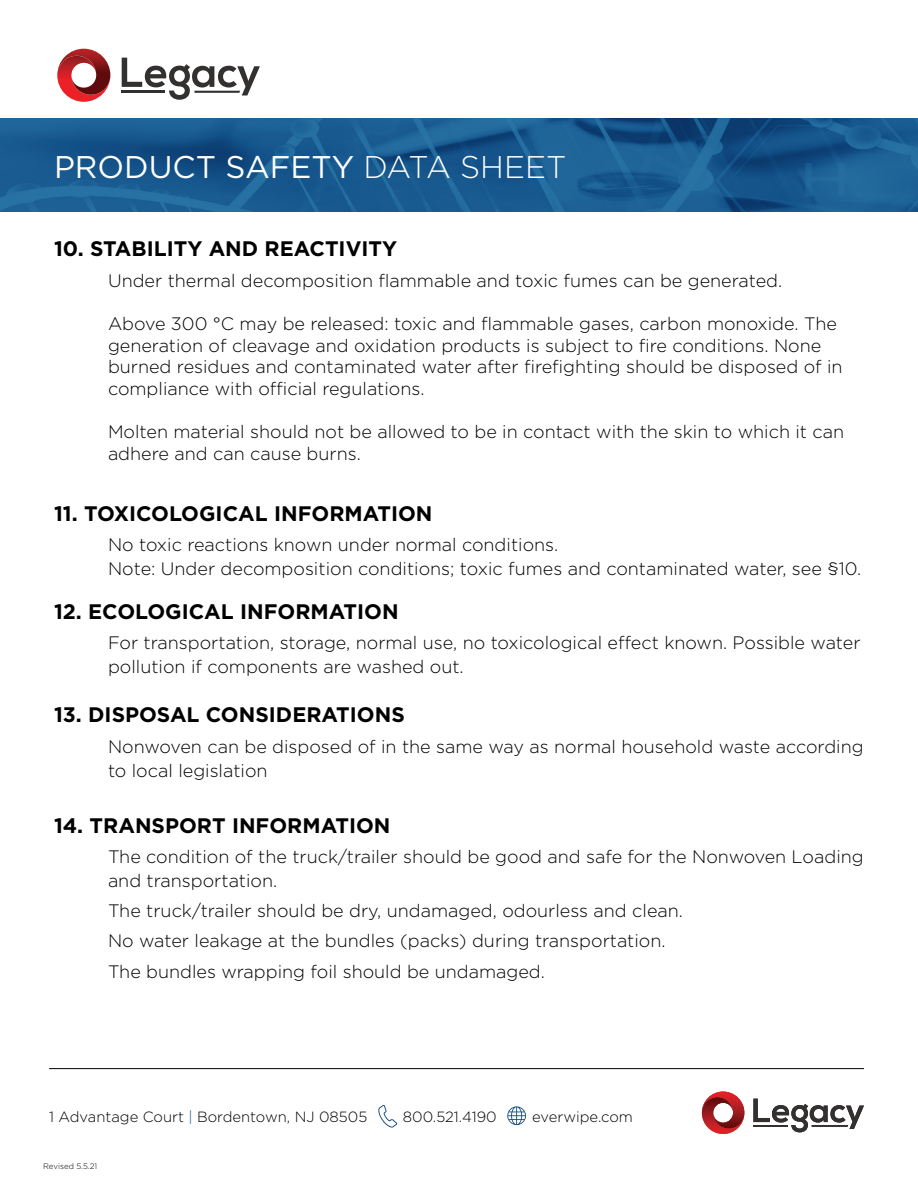
<style>
.page{position:relative;width:918px;height:1188px;background:#fff}
.page>*{position:absolute;margin:0;border:0;box-sizing:border-box;transform-origin:0 0}
.t1{font:31.35px "Gotham";color:#fff}
.t2{font:700 21px "Gotham";color:#000}
.t3{font:300 18px/21.6px "Gotham";color:#000}
.t4{font:300 14.85px "Gotham";color:#000}
.t5{font:300 7.95px "Gotham";color:#000}
.s1{font-weight:300}
.s2{color:#185086}
</style>
<div class="page">
<img style="left:0;top:119px;width:918px;height:93px">
<hr style="left:49px;top:1068px;width:815px;height:1px;background:#000">
<svg style="left:122px;top:58px;width:138px;height:42px"></svg>
<svg style="left:57px;top:49px;width:53px;height:53px"></svg>
<svg style="left:753px;top:1099px;width:111px;height:33px"></svg>
<svg style="left:702px;top:1092px;width:42px;height:42px"></svg>
<svg style="left:378px;top:1105px;width:19px;height:23px"></svg>
<svg style="left:507px;top:1106px;width:19px;height:19px"></svg>
<h1 class="t1" style="left:54px;top:147px;width:514px">PRODUCT SAFETY <span class="s1">DATA SHEET</span></h1>
<p class="t2" style="left:54px;top:235px;width:345px">10. STABILITY AND REACTIVITY</p>
<p class="t3" style="left:108px;top:269px;width:676px">Under thermal decomposition flammable and toxic fumes can be generated.</p>
<p class="t3" style="left:108px;top:312px;width:736px">Above 300 °C may be released: toxic and flammable gases, carbon monoxide. The generation of cleavage and oxidation products is subject to fire conditions. None burned residues and contaminated water after firefighting should be disposed of in compliance with official regulations.</p>
<p class="t3" style="left:108px;top:420px;width:738px">Molten material should not be allowed to be in contact with the skin to which it can adhere and can cause burns.</p>
<p class="t2" style="left:54px;top:500px;width:380px">11. TOXICOLOGICAL INFORMATION</p>
<p class="t3" style="left:108px;top:533px;width:755px;line-height:24px">No toxic reactions known under normal conditions.<br>Note: Under decomposition conditions; toxic fumes and contaminated water, see §10.</p>
<p class="t2" style="left:54px;top:597px;width:346px">12. ECOLOGICAL INFORMATION</p>
<p class="t3" style="left:108px;top:630px;width:754px;line-height:24px">For transportation, storage, normal use, no toxicological effect known. Possible water pollution if components are washed out.</p>
<p class="t2" style="left:54px;top:701px;width:352px">13. DISPOSAL CONSIDERATIONS</p>
<p class="t3" style="left:108px;top:734px;width:757px;line-height:24px">Nonwoven can be disposed of in the same way as normal household waste according to local legislation</p>
<p class="t2" style="left:54px;top:812px;width:338px">14. TRANSPORT INFORMATION</p>
<p class="t3" style="left:108px;top:845px;width:757px;line-height:24px">The condition of the truck/trailer should be good and safe for the Nonwoven Loading and transportation.</p>
<p class="t3" style="left:108px;top:896px;width:577px;line-height:30px">The truck/trailer should be dry, undamaged, odourless and clean.<br>No water leakage at the bundles (packs) during transportation.<br>The bundles wrapping foil should be undamaged.</p>
<p class="t4" style="left:49px;top:1107px;width:320px">1 Advantage Court <span class="s2">|</span> Bordentown, NJ 08505</p>
<p class="t4" style="left:403px;top:1107px;width:95px">800.521.4190</p>
<p class="t4" style="left:532px;top:1107px;width:102px">everwipe.com</p>
<p class="t5" style="left:43px;top:1161px;width:56px">Revised 5.5.21</p>
</div>
